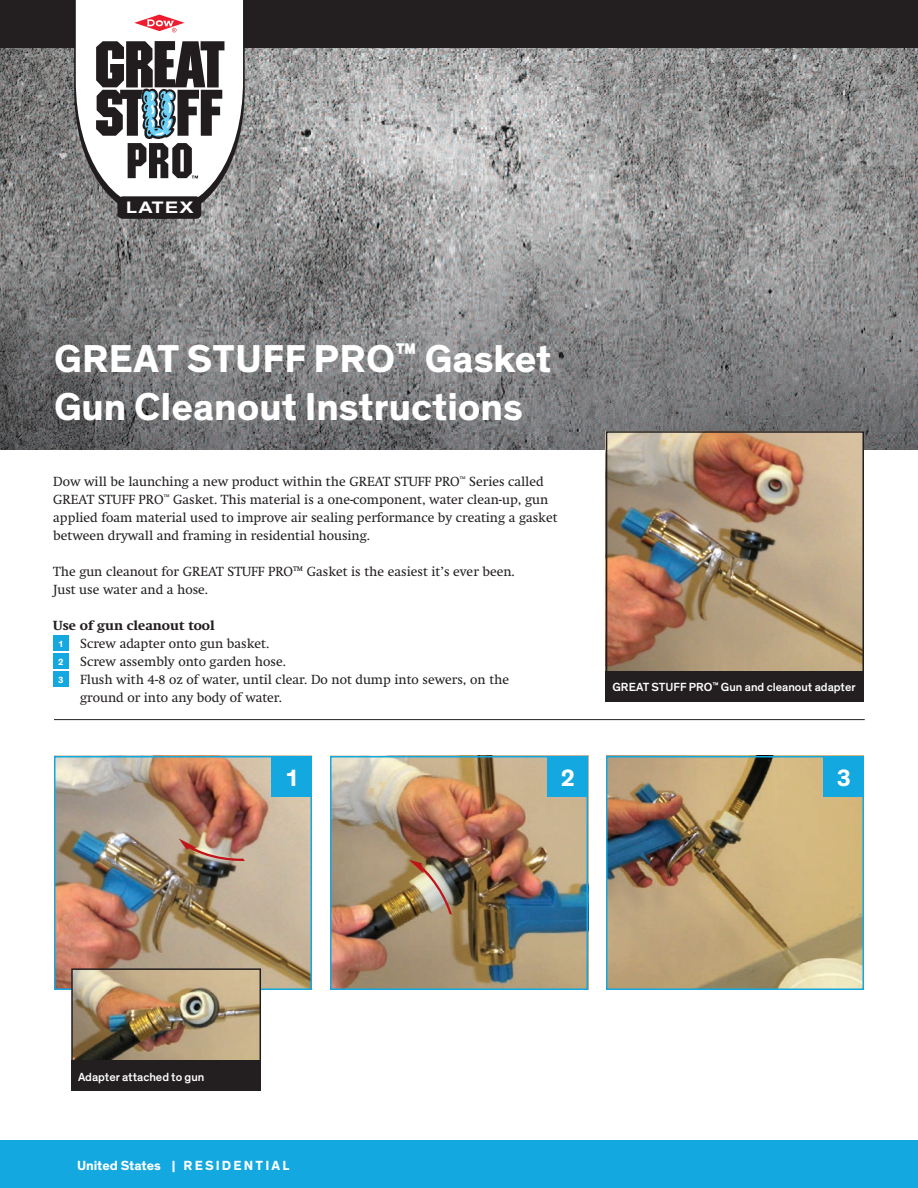
<style>
.page{position:relative;width:918px;height:1188px;background:#fff}
.page>*{position:absolute;margin:0;border:0;box-sizing:border-box;transform-origin:0 0}
.t1{font:700 39.6px/47.5px "Dow Corporate";color:#fff}
.t2{font:700 24px "Dow Corporate";color:#fff}
.t3{font:500 expanded 16.2px "Akzidenz Grotesk BE";letter-spacing:.08em;color:#fff}
.t4{font:13.5px/18px "Swift Neue LT Pro";color:#231f20}
.t5{font:700 13.5px "Dow Corporate";letter-spacing:.075em;color:#fff}
.t6{font:700 13.5px "Swift Neue LT Pro";color:#231f20}
.t7{font:500 12px "Dow Corporate";color:#fff}
.s1{font-family:"Dow Corporate";font-weight:700;font-size:9.15px;color:#fff}
</style>
<div class="page">
<img style="left:0;top:48px;width:918px;height:171px">
<div style="left:0;top:0;width:918px;height:47px;background:#231f20"></div>
<div style="left:0;top:1141px;width:918px;height:47px;background:#14a8e0"></div>
<svg style="left:74px;top:0;width:171px;height:219px"></svg>
<div style="left:53px;top:636px;width:16px;height:15px;background:#14a8e0"></div>
<div style="left:53px;top:654px;width:16px;height:15px;background:#14a8e0"></div>
<div style="left:53px;top:672px;width:16px;height:15px;background:#14a8e0"></div>
<img style="left:57px;top:759px;width:252px;height:228px">
<div style="left:54px;top:756px;width:258px;height:234px;border:2px solid #14a8e0"></div>
<div style="left:272px;top:756px;width:40px;height:40px;background:#14a8e0"></div>
<img style="left:333px;top:759px;width:252px;height:228px">
<div style="left:330px;top:756px;width:258px;height:234px;border:2px solid #14a8e0"></div>
<div style="left:548px;top:756px;width:40px;height:40px;background:#14a8e0"></div>
<img style="left:609px;top:759px;width:252px;height:228px">
<div style="left:606px;top:756px;width:258px;height:234px;border:2px solid #14a8e0"></div>
<div style="left:824px;top:756px;width:40px;height:40px;background:#14a8e0"></div>
<img style="left:74px;top:971px;width:184px;height:88px">
<div style="left:71px;top:968px;width:190px;height:94px;border:2px solid #231f20"></div>
<div style="left:71px;top:1060px;width:190px;height:31px;background:#231f20"></div>
<hr style="left:54px;top:719px;width:811px;height:1px;background:#231f20">
<svg style="left:179px;top:839px;width:66px;height:22px"></svg>
<img style="left:409px;top:860px;width:44px;height:55px">
<svg style="left:0;top:219px;width:918px;height:231px;background:#7f7f80"></svg>
<img style="left:609px;top:434px;width:252px;height:237px">
<div style="left:606px;top:431px;width:258px;height:245px;border:2px solid #231f20"></div>
<div style="left:606px;top:671px;width:258px;height:31px;background:#231f20"></div>
<p class="t3" style="left:126px;top:198px;width:69px">LATEX</p>
<h1 class="t1" style="left:54px;top:336px;width:499px">GREAT STUFF PRO<sup>™</sup> Gasket<br>Gun Cleanout Instructions</h1>
<p class="t4" style="left:53px;top:472px;width:506px">Dow will be launching a new product within the GREAT STUFF PRO<sup>™</sup> Series called GREAT STUFF PRO<sup>™</sup> Gasket. This material is a one-component, water clean-up, gun applied foam material used to improve air sealing performance by creating a gasket between drywall and framing in residential housing.</p>
<p class="t4" style="left:53px;top:562px;width:463px">The gun cleanout for GREAT STUFF PRO™ Gasket is the easiest it’s ever been.<br>Just use water and a hose.</p>
<p class="t6" style="left:53px;top:618px;width:163px">Use of gun cleanout tool</p>
<p class="t4" style="left:58px;top:634px;width:213px"><span class="s1">1</span> Screw adapter onto gun basket.</p>
<p class="t4" style="left:58px;top:652px;width:229px"><span class="s1">2</span> Screw assembly onto garden hose.</p>
<p class="t4" style="left:58px;top:670px;width:452px"><span class="s1">3</span> Flush with 4-8 oz of water, until clear. Do not dump into sewers, on the</p>
<p class="t4" style="left:80px;top:688px;width:203px">ground or into any body of water.</p>
<p class="t7" style="left:613px;top:680px;width:245px">GREAT STUFF PRO<sup>™</sup> Gun and cleanout adapter</p>
<h2 class="t2" style="left:285px;top:763px;width:16px">1</h2>
<h2 class="t2" style="left:561px;top:763px;width:16px">2</h2>
<h2 class="t2" style="left:837px;top:763px;width:16px">3</h2>
<p class="t7" style="left:78px;top:1070px;width:128px">Adapter attached to gun</p>
<p class="t5" style="left:77px;top:1157px;width:214px">United States | RESIDENTIAL</p>
</div>
